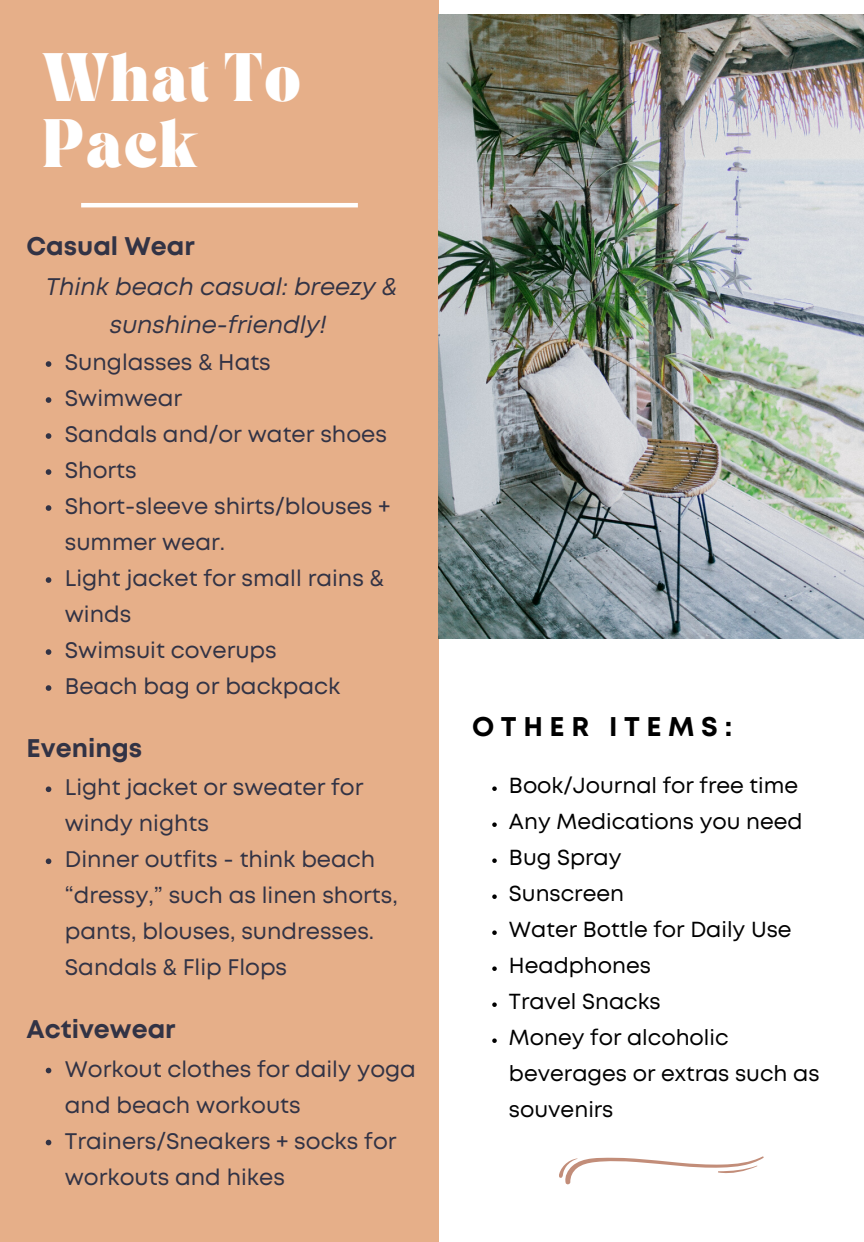
<style>
.page{position:relative;width:864px;height:1242px;background:#fff}
.page>*{position:absolute;margin:0;border:0;box-sizing:border-box;transform-origin:0 0}
.t1{font:700 42px/66.3px "TANASHFORD";letter-spacing:.035em;color:#fff}
.t2{font:700 27px "Mont";letter-spacing:.245em;color:#000}
.t3{font:700 25.5px "Mont";color:#323345}
.t4{font:italic 24px/38.2px "Mont";color:#323345;text-align:center}
.t5{font:22.5px/36px "Mont";color:#323345}
.t6{font:21.75px/36px "Mont";color:#000}
</style>
<div class="page">
<div style="left:0;top:0;width:439px;height:1242px;background:#e6af89"></div>
<img style="left:439px;top:14px;width:425px;height:625px">
<svg style="left:46px;top:361px;width:5px;height:6px"></svg>
<svg style="left:46px;top:397px;width:5px;height:6px"></svg>
<svg style="left:46px;top:433px;width:5px;height:6px"></svg>
<svg style="left:46px;top:469px;width:5px;height:6px"></svg>
<svg style="left:46px;top:505px;width:5px;height:6px"></svg>
<svg style="left:46px;top:577px;width:5px;height:6px"></svg>
<svg style="left:46px;top:649px;width:5px;height:6px"></svg>
<svg style="left:46px;top:685px;width:5px;height:6px"></svg>
<svg style="left:46px;top:786px;width:5px;height:6px"></svg>
<svg style="left:46px;top:858px;width:5px;height:6px"></svg>
<svg style="left:46px;top:1068px;width:5px;height:5px"></svg>
<svg style="left:46px;top:1140px;width:5px;height:5px"></svg>
<svg style="left:492px;top:786px;width:5px;height:5px"></svg>
<svg style="left:492px;top:822px;width:5px;height:5px"></svg>
<svg style="left:492px;top:858px;width:5px;height:5px"></svg>
<svg style="left:492px;top:894px;width:5px;height:5px"></svg>
<svg style="left:492px;top:930px;width:5px;height:5px"></svg>
<svg style="left:492px;top:966px;width:5px;height:5px"></svg>
<svg style="left:492px;top:1002px;width:5px;height:5px"></svg>
<svg style="left:492px;top:1038px;width:5px;height:5px"></svg>
<svg style="left:559px;top:1156px;width:205px;height:29px"></svg>
<hr style="left:81px;top:203px;width:277px;height:4px;background:#fff">
<h1 class="t1" style="left:43px;top:51px;width:260px">What To<br>Pack</h1>
<p class="t3" style="left:27px;top:237px;width:170px">Casual Wear</p>
<p class="t4" style="left:46px;top:269px;width:352px">Think beach casual: breezy &amp; sunshine-friendly!</p>
<p class="t5" style="left:65px;top:346px;width:327px">Sunglasses &amp; Hats<br>Swimwear<br>Sandals and/or water shoes<br>Shorts<br>Short-sleeve shirts/blouses + summer wear.<br>Light jacket for small rains &amp; winds<br>Swimsuit coverups<br>Beach bag or backpack</p>
<p class="t3" style="left:27px;top:739px;width:117px">Evenings</p>
<p class="t5" style="left:65px;top:771px;width:334px">Light jacket or sweater for windy nights<br>Dinner outfits - think beach “dressy,” such as linen shorts, pants, blouses, sundresses.<br>Sandals &amp; Flip Flops</p>
<p class="t3" style="left:27px;top:1020px;width:151px">Activewear</p>
<p class="t5" style="left:65px;top:1053px;width:353px">Workout clothes for daily yoga and beach workouts<br>Trainers/Sneakers + socks for workouts and hikes</p>
<p class="t2" style="left:472px;top:717px;width:262px">OTHER ITEMS:</p>
<p class="t6" style="left:509px;top:769px;width:312px">Book/Journal for free time<br>Any Medications you need<br>Bug Spray<br>Sunscreen<br>Water Bottle for Daily Use<br>Headphones<br>Travel Snacks<br>Money for alcoholic beverages or extras such as souvenirs</p>
</div>
